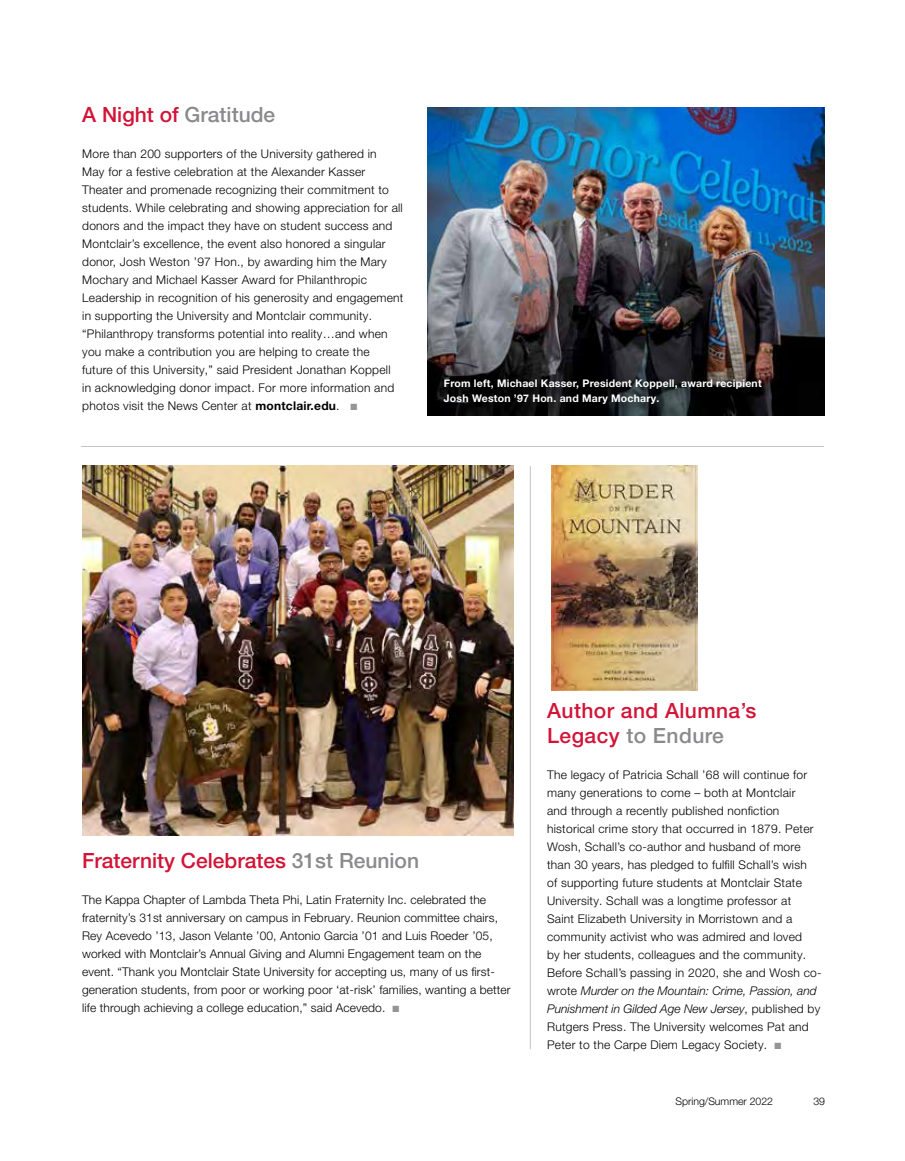
<style>
.page{position:relative;width:905px;height:1161px;background:#fff}
.page>*{position:absolute;margin:0;border:0;box-sizing:border-box;transform-origin:0 0}
.t1{font:500 21px "Helvetica Neue LT Pro";color:#d21437}
.t2{font:500 21px/25.5px "Helvetica Neue LT Pro";letter-spacing:.02em;color:#d21437}
.t3{font:500 21px "Helvetica Neue LT Pro";color:#8a8a8d}
.t4{font:300 12px/18px "Helvetica Neue LT Pro";letter-spacing:.02em;color:#000}
.t5{font:700 10.5px/15px "Helvetica Neue LT Pro";letter-spacing:.02em;color:#fff}
.t6{font:300 10.5px "Helvetica Neue LT Pro";color:#000}
.s1{color:#d21437}
.s2{font-weight:700}
.s3{color:#939598}
.s4{color:#8a8a8d}
.s5{font-style:italic}
</style>
<div class="page">
<hr style="left:81px;top:446px;width:743px;height:1px;background:#c5c4c4">
<img style="left:82px;top:466px;width:432px;height:369px">
<img style="left:428px;top:107px;width:396px;height:308px">
<img style="left:552px;top:466px;width:145px;height:225px">
<hr style="left:530px;top:466px;width:1px;height:583px;background:#c5c4c4">
<div style="left:441px;top:376px;width:332px;height:41px;background:#000;opacity:.75"></div>
<h1 class="t3" style="left:82px;top:102px;width:194px"><span class="s1">A Night of</span> Gratitude</h1>
<p class="t4" style="left:82px;top:145px;width:323px">More than 200 supporters of the University gathered in<br>May for a festive celebration at the Alexander Kasser Theater and promenade recognizing their commitment to students. While celebrating and showing appreciation for all donors and the impact they have on student success and Montclair’s excellence, the event also honored a singular donor, Josh Weston ’97 Hon., by awarding him the Mary Mochary and Michael Kasser Award for Philanthropic Leadership in recognition of his generosity and engagement in supporting the University and Montclair community. “Philanthropy transforms potential into reality…and when you make a contribution you are helping to create the<br>future of this University,” said President Jonathan Koppell<br>in acknowledging donor impact. For more information and photos visit the News Center at <span class="s2">montclair.edu</span>. <span class="s3">■</span></p>
<p class="t5" style="left:444px;top:376px;width:319px">From left, Michael Kasser, President Koppell, award recipient<br>Josh Weston ’97 Hon. and Mary Mochary.</p>
<h1 class="t1" style="left:82px;top:848px;width:338px">Fraternity Celebrates <span class="s4">31st Reunion</span></h1>
<p class="t4" style="left:82px;top:891px;width:430px">The Kappa Chapter of Lambda Theta Phi, Latin Fraternity Inc. celebrated the fraternity’s 31st anniversary on campus in February. Reunion committee chairs, Rey Acevedo ’13, Jason Velante ’00, Antonio Garcia ’01 and Luis Roeder ’05, worked with Montclair’s Annual Giving and Alumni Engagement team on the event. “Thank you Montclair State University for accepting us, many of us first&shy;generation students, from poor or working poor ‘at-risk’ families, wanting a better life through achieving a college education,” said Acevedo. <span class="s3">■</span></p>
<h1 class="t2" style="left:547px;top:697px;width:211px">Author and Alumna’s<br>Legacy <span class="s4">to Endure</span></h1>
<p class="t4" style="left:547px;top:766px;width:276px">The legacy of Patricia Schall ’68 will continue for many generations to come – both at Montclair<br>and through a recently published nonfiction historical crime story that occurred in 1879. Peter Wosh, Schall’s co-author and husband of more than 30 years, has pledged to fulfill Schall’s wish<br>of supporting future students at Montclair State University. Schall was a longtime professor at<br>Saint Elizabeth University in Morristown and a community activist who was admired and loved<br>by her students, colleagues and the community.<br>Before Schall’s passing in 2020, she and Wosh co&shy;wrote <span class="s5">Murder on the Mountain: Crime, Passion, and Punishment in Gilded Age New Jersey</span>, published by Rutgers Press. The University welcomes Pat and Peter to the Carpe Diem Legacy Society. <span class="s3">■</span></p>
<p class="t6" style="left:675px;top:1095px;width:99px">Spring/Summer 2022</p>
<p class="t6" style="left:813px;top:1095px;width:13px">39</p>
</div>
